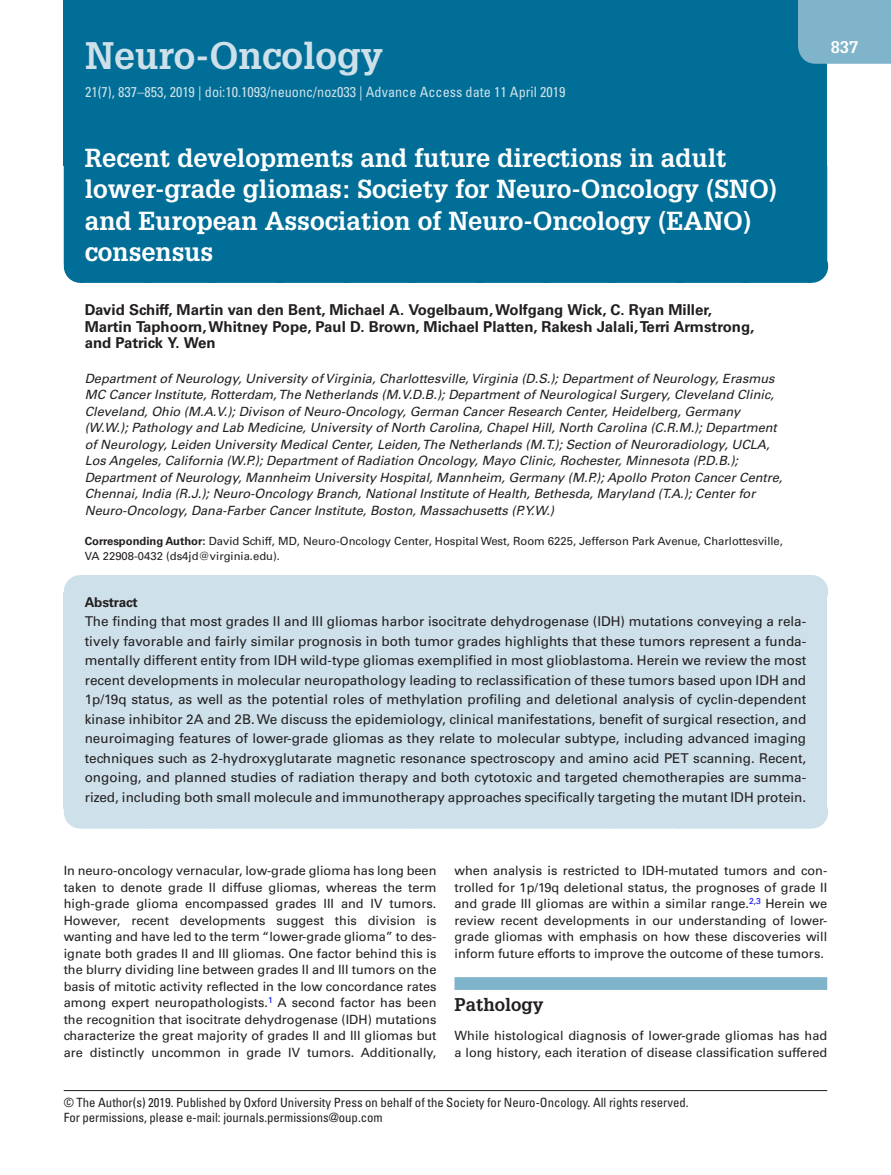
<style>
.page{position:relative;width:891px;height:1175px;background:#fff}
.page>*{position:absolute;margin:0;border:0;box-sizing:border-box;transform-origin:0 0}
.t1{font:700 37.5px "Glypha LT Std";color:#cee0ea}
.t2{font:700 25.5px/31.5px "Glypha LT Std";color:#fff}
.t3{font:700 18px "Glypha LT Std";color:#231f20}
.t4{font:700 16.5px "Glypha LT Std";color:#fff}
.t5{font:700 15px/16.5px "Univers LT Std";color:#231f20}
.t6{font:condensed 14.25px "Univers LT Std";color:#cee0ea}
.t7{font:13.5px/19.5px "Univers LT Std";color:#231f20;text-align:justify}
.t8{font:700 13.5px "Univers LT Std";letter-spacing:-.015em;color:#231f20}
.t9{font:12.75px/16.5px "Univers LT Std";color:#231f20;text-align:justify}
.t10{font:italic 12.75px/16.5px "Univers LT Std";color:#231f20}
.t11{font:condensed 12.75px/15px "Univers LT Std";color:#231f20}
.t12{font:11.25px/15px "Univers LT Std";color:#231f20}
.s1{font-weight:700}
</style>
<div class="page">
<div style="left:64px;top:0;width:763px;height:166px;background:#006e96"></div>
<hr style="left:64px;top:1090px;width:763px;height:1px;background:#231f20">
<div style="left:64px;top:165px;width:763px;height:99px;background:#006e96"></div>
<div style="left:80px;top:250px;width:731px;height:33px;background:#006e96"></div>
<svg style="left:150px;top:282px;width:628px;height:1px"></svg>
<hr style="left:811px;top:250px;width:1px;height:33px;background:#006e96">
<div style="left:64px;top:592px;width:763px;height:18px;background:#cee0ea"></div>
<div style="left:80px;top:575px;width:731px;height:33px;background:#cee0ea"></div>
<hr style="left:811px;top:575px;width:1px;height:33px;background:#cee0ea">
<div style="left:64px;top:610px;width:763px;height:198px;background:#cee0ea"></div>
<div style="left:80px;top:795px;width:731px;height:33px;background:#cee0ea"></div>
<hr style="left:811px;top:795px;width:1px;height:33px;background:#cee0ea">
<div style="left:454px;top:977px;width:373px;height:13px;background:#7fb4ca"></div>
<div style="left:798px;top:0;width:93px;height:64px;background:#7fb4ca"></div>
<h1 class="t1" style="left:85px;top:32px;width:299px">Neuro-Oncology</h1>
<p class="t6" style="left:85px;top:83px;width:482px">21(7), 837–853, 2019 | doi:10.1093/neuonc/noz033 | Advance Access date 11 April 2019</p>
<h2 class="t2" style="left:85px;top:141px;width:694px">Recent developments and future directions in adult lower-grade gliomas: Society for Neuro-Oncology (SNO) and European Association of Neuro-Oncology (EANO) consensus</h2>
<p class="t5" style="left:85px;top:302px;width:671px">David Schiff, Martin van den Bent, Michael A. Vogelbaum, Wolfgang Wick, C. Ryan Miller,<br>Martin Taphoorn, Whitney Pope, Paul D. Brown, Michael Platten, Rakesh Jalali, Terri Armstrong, and Patrick Y. Wen</p>
<p class="t10" style="left:85px;top:370px;width:699px">Department of Neurology, University of Virginia, Charlottesville, Virginia (D.S.); Department of Neurology, Erasmus MC Cancer Institute, Rotterdam, The Netherlands (M.V.D.B.); Department of Neurological Surgery, Cleveland Clinic, Cleveland, Ohio (M.A.V.); Divison of Neuro-Oncology, German Cancer Research Center, Heidelberg, Germany (W.W.); Pathology and Lab Medicine, University of North Carolina, Chapel Hill, North Carolina (C.R.M.); Department of Neurology, Leiden University Medical Center, Leiden, The Netherlands (M.T.); Section of Neuroradiology, UCLA, Los Angeles, California (W.P.); Department of Radiation Oncology, Mayo Clinic, Rochester, Minnesota (P.D.B.); Department of Neurology, Mannheim University Hospital, Mannheim, Germany (M.P.); Apollo Proton Cancer Centre, Chennai, India (R.J.); Neuro-Oncology Branch, National Institute of Health, Bethesda, Maryland (T.A.); Center for Neuro-Oncology, Dana-Farber Cancer Institute, Boston, Massachusetts (P.Y.W.)</p>
<p class="t12" style="left:85px;top:533px;width:700px"><span class="s1">Corresponding Author:</span> David Schiff, MD, Neuro-Oncology Center, Hospital West, Room 6225, Jefferson Park Avenue, Charlottesville,<br>VA 22908-0432 (ds4jd@virginia.edu).</p>
<p class="t8" style="left:85px;top:594px;width:55px">Abstract</p>
<p class="t7" style="left:85px;top:611px;width:723px">The finding that most grades II and III gliomas harbor isocitrate dehydrogenase (IDH) mutations conveying a rela&shy;tively favorable and fairly similar prognosis in both tumor grades highlights that these tumors represent a funda&shy;mentally different entity from IDH wild-type gliomas exemplified in most glioblastoma. Herein we review the most recent developments in molecular neuropathology leading to reclassification of these tumors based upon IDH and 1p/19q status, as well as the potential roles of methylation profiling and deletional analysis of cyclin-dependent kinase inhibitor 2A and 2B. We discuss the epidemiology, clinical manifestations, benefit of surgical resection, and neuroimaging features of lower-grade gliomas as they relate to molecular subtype, including advanced imaging techniques such as 2-hydroxyglutarate magnetic resonance spectroscopy and amino acid PET scanning. Recent, ongoing, and planned studies of radiation therapy and both cytotoxic and targeted chemotherapies are summa&shy;rized, including both small molecule and immunotherapy approaches specifically targeting the mutant IDH protein.</p>
<p class="t4" style="left:831px;top:37px;width:29px">837</p>
<p class="t9" style="left:64px;top:862px;width:374px">In neuro-oncology vernacular, low-grade glioma has long been taken to denote grade II diffuse gliomas, whereas the term high-grade glioma encompassed grades III and IV tumors.<br>However, recent developments suggest this division is wanting and have led to the term “lower-grade glioma” to des&shy;ignate both grades II and III gliomas. One factor behind this is the blurry dividing line between grades II and III tumors on the basis of mitotic activity reflected in the low concordance rates among expert neuropathologists.<sup>1</sup> A second factor has been the recognition that isocitrate dehydrogenase (IDH) mutations characterize the great majority of grades II and III gliomas but are distinctly uncommon in grade IV tumors. Additionally,</p>
<p class="t9" style="left:454px;top:862px;width:374px">when analysis is restricted to IDH-mutated tumors and con&shy;trolled for 1p/19q deletional status, the prognoses of grade II and grade III gliomas are within a similar range.<sup>2</sup><sup>,</sup><sup>3</sup> Herein we review recent developments in our understanding of lower&shy;grade gliomas with emphasis on how these discoveries will inform future efforts to improve the outcome of these tumors.</p>
<h3 class="t3" style="left:454px;top:993px;width:91px">Pathology</h3>
<p class="t9" style="left:454px;top:1027px;width:374px">While histological diagnosis of lower-grade gliomas has had a long history, each iteration of disease classification suffered</p>
<p class="t11" style="left:64px;top:1095px;width:626px">© The Author(s) 2019. Published by Oxford University Press on behalf of the Society for Neuro-Oncology. All rights reserved.<br>For permissions, please e-mail: journals.permissions@oup.com</p>
</div>
